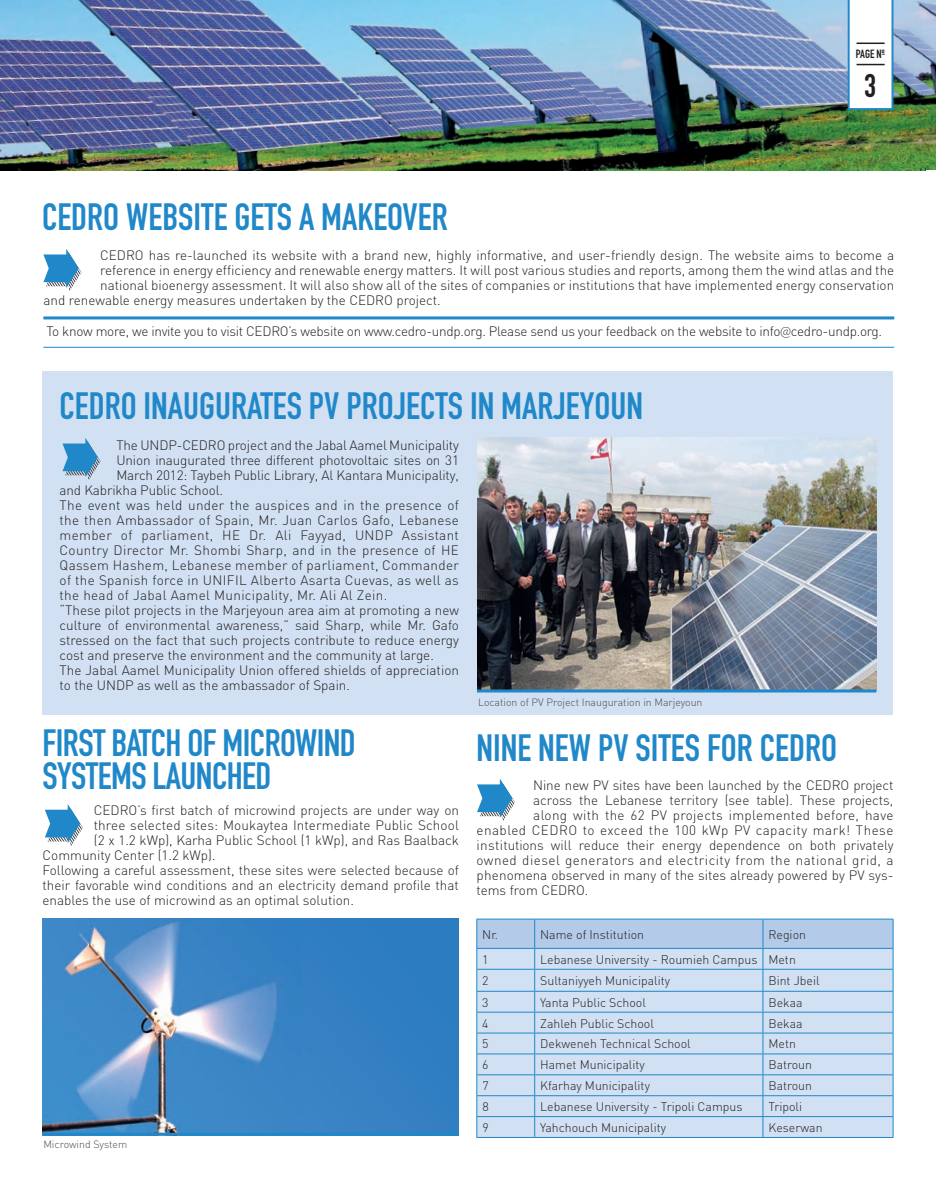
<style>
.page{position:relative;width:936px;height:1191px;background:#fff}
.page>*{position:absolute;margin:0;border:0;box-sizing:border-box;transform-origin:0 0}
.t1{font:37.5px/33px "DIN Engschrift";color:#2088c9}
.t2{font:32.25px "DIN Engschrift";color:#231f20}
.t3{font:300 13.5px "DIN";color:#231f20}
.t4{font:300 13.5px "DIN";letter-spacing:.025em;color:#231f20}
.t5{font:300 13.5px "DIN";letter-spacing:-.02em;color:#231f20}
.t6{font:300 13.5px "DIN";letter-spacing:.035em;color:#231f20}
.t7{font:300 12.3px "DIN";color:#231f20}
.t8{font:11.85px "DIN Engschrift Std";color:#231f20}
.t9{font:300 10.5px "DIN";color:#4b4c4d}
.s1{font-family:"Lato"}
</style>
<div class="page">
<img style="left:0;top:0;width:935px;height:170px">
<svg style="left:847px;top:0;width:46px;height:110px"></svg>
<div style="left:43px;top:371px;width:850px;height:343px;background:#d1e0f2"></div>
<svg style="left:62px;top:438px;width:38px;height:42px"></svg>
<svg style="left:45px;top:804px;width:38px;height:42px"></svg>
<svg style="left:43px;top:249px;width:38px;height:42px"></svg>
<hr style="left:43px;top:347px;width:851px;height:1px;background:#2088c9">
<hr style="left:43px;top:316px;width:851px;height:3px;background:#2088c9">
<svg style="left:477px;top:779px;width:38px;height:41px"></svg>
<hr style="left:534px;top:1137px;width:359px;height:1px;background:#2088c9">
<hr style="left:476px;top:918px;width:58px;height:1px;background:#2088c9">
<hr style="left:534px;top:918px;width:228px;height:1px;background:#2088c9">
<hr style="left:762px;top:918px;width:131px;height:1px;background:#2088c9">
<hr style="left:476px;top:1137px;width:58px;height:1px;background:#2088c9">
<svg style="left:476px;top:919px;width:417px;height:218px;background:#c4d8ee"></svg>
<img style="left:477px;top:438px;width:399px;height:251px">
<img style="left:43px;top:918px;width:416px;height:214px">
<hr style="left:477px;top:689px;width:399px;height:3px;background:#2088c9">
<hr style="left:43px;top:1132px;width:416px;height:3px;background:#2088c9">
<p class="t8" style="left:855px;top:50px;width:30px">PAGE No</p>
<h2 class="t2" style="left:864px;top:74px;width:13px">3</h2>
<h1 class="t1" style="left:42px;top:204px;width:407px">CEDRO WEBSITE GETS A MAKEOVER</h1>
<p class="t3" style="left:100px;top:251px;width:795px">CEDRO has re-launched its website with a brand new, highly informative, and user-friendly design. The website aims to become a</p>
<p class="t3" style="left:100px;top:266px;width:795px">reference in energy efficiency and renewable energy matters. It will post various studies and reports, among them the wind atlas and the</p>
<p class="t3" style="left:100px;top:281px;width:795px">national bioenergy assessment. It will also show all of the sites of companies or institutions that have implemented energy conservation</p>
<p class="t3" style="left:43px;top:296px;width:399px">and renewable energy measures undertaken by the CEDRO project.</p>
<p class="t5" style="left:46px;top:327px;width:837px">To know more, we invite you to visit CEDRO’s website on www.cedro-undp.org. Please send us your feedback on the website to info<span class="s1">@</span>cedro-undp.org.</p>
<h1 class="t1" style="left:60px;top:393px;width:585px">CEDRO INAUGURATES PV PROJECTS IN MARJEYOUN</h1>
<p class="t3" style="left:116px;top:440px;width:344px">The UNDP-CEDRO project and the Jabal Aamel Municipality</p>
<p class="t3" style="left:116px;top:455px;width:344px">Union inaugurated three different photovoltaic sites on 31</p>
<p class="t3" style="left:116px;top:470px;width:344px">March 2012: Taybeh Public Library, Al Kantara Municipality,</p>
<p class="t3" style="left:60px;top:485px;width:165px">and Kabrikha Public School.</p>
<p class="t4" style="left:60px;top:500px;width:401px">The event was held under the auspices and in the presence of</p>
<p class="t4" style="left:60px;top:515px;width:401px">the then Ambassador of Spain, Mr. Juan Carlos Gafo, Lebanese</p>
<p class="t4" style="left:60px;top:530px;width:401px">member of parliament, HE Dr. Ali Fayyad, UNDP Assistant</p>
<p class="t4" style="left:60px;top:545px;width:401px">Country Director Mr. Shombi Sharp, and in the presence of HE</p>
<p class="t4" style="left:60px;top:560px;width:401px">Qassem Hashem, Lebanese member of parliament, Commander</p>
<p class="t4" style="left:60px;top:575px;width:401px">of the Spanish force in UNIFIL Alberto Asarta Cuevas, as well as</p>
<p class="t4" style="left:60px;top:590px;width:329px">the head of Jabal Aamel Municipality, Mr. Ali Al Zein.</p>
<p class="t3" style="left:60px;top:605px;width:401px">“These pilot projects in the Marjeyoun area aim at promoting a new</p>
<p class="t3" style="left:60px;top:620px;width:401px">culture of environmental awareness,” said Sharp, while Mr. Gafo</p>
<p class="t3" style="left:60px;top:635px;width:401px">stressed on the fact that such projects contribute to reduce energy</p>
<p class="t3" style="left:60px;top:650px;width:376px">cost and preserve the environment and the community at large.</p>
<p class="t3" style="left:60px;top:665px;width:401px">The Jabal Aamel Municipality Union offered shields of appreciation</p>
<p class="t3" style="left:60px;top:680px;width:292px">to the UNDP as well as the ambassador of Spain.</p>
<h1 class="t1" style="left:43px;top:730px;width:315px">FIRST BATCH OF MICROWIND<br>SYSTEMS LAUNCHED</h1>
<p class="t3" style="left:94px;top:805px;width:367px">CEDRO’s first batch of microwind projects are under way on</p>
<p class="t3" style="left:94px;top:820px;width:367px">three selected sites: Moukaytea Intermediate Public School</p>
<p class="t3" style="left:94px;top:835px;width:367px">(2 x 1.2 kWp), Karha Public School (1 kWp), and Ras Baalback</p>
<p class="t3" style="left:43px;top:850px;width:175px">Community Center (1.2 kWp).</p>
<p class="t3" style="left:43px;top:865px;width:418px">Following a careful assessment, these sites were selected because of</p>
<p class="t3" style="left:43px;top:880px;width:418px">their favorable wind conditions and an electricity demand profile that</p>
<p class="t3" style="left:43px;top:895px;width:313px">enables the use of microwind as an optimal solution.</p>
<p class="t9" style="left:43px;top:1140px;width:85px">Microwind System</p>
<p class="t9" style="left:478px;top:698px;width:226px">Location of PV Project Inauguration in Marjeyoun</p>
<h1 class="t1" style="left:476px;top:734px;width:362px">NINE NEW PV SITES FOR CEDRO</h1>
<p class="t3" style="left:533px;top:780px;width:361px">Nine new PV sites have been launched by the CEDRO project</p>
<p class="t3" style="left:533px;top:795px;width:361px">across the Lebanese territory (see table). These projects,</p>
<p class="t4" style="left:533px;top:810px;width:361px">along with the 62 PV projects implemented before, have</p>
<p class="t6" style="left:476px;top:825px;width:418px">enabled CEDRO to exceed the 100 kWp PV capacity mark! These</p>
<p class="t3" style="left:476px;top:840px;width:418px">institutions will reduce their energy dependence on both privately</p>
<p class="t6" style="left:476px;top:855px;width:418px">owned diesel generators and electricity from the national grid, a</p>
<p class="t3" style="left:476px;top:870px;width:418px">phenomena observed in many of the sites already powered by PV sys-</p>
<p class="t3" style="left:476px;top:885px;width:113px">tems from CEDRO.</p>
<p class="t7" style="left:482px;top:930px;width:17px">Nr.</p>
<p class="t7" style="left:540px;top:930px;width:105px">Name of Institution</p>
<p class="t7" style="left:768px;top:930px;width:39px">Region</p>
<p class="t7" style="left:482px;top:955px;width:8px">1</p>
<p class="t7" style="left:540px;top:955px;width:257px">Lebanese University - Roumieh Campus Metn</p>
<p class="t7" style="left:482px;top:976px;width:8px">2</p>
<p class="t7" style="left:540px;top:976px;width:131px">Sultaniyyeh Municipality</p>
<p class="t7" style="left:768px;top:976px;width:53px">Bint Jbeil</p>
<p class="t7" style="left:482px;top:997px;width:8px">3</p>
<p class="t7" style="left:540px;top:997px;width:107px">Yanta Public School</p>
<p class="t7" style="left:768px;top:997px;width:36px">Bekaa</p>
<p class="t7" style="left:482px;top:1018px;width:8px">4</p>
<p class="t7" style="left:540px;top:1018px;width:115px">Zahleh Public School</p>
<p class="t7" style="left:768px;top:1018px;width:36px">Bekaa</p>
<p class="t7" style="left:482px;top:1039px;width:8px">5</p>
<p class="t7" style="left:540px;top:1039px;width:152px">Dekweneh Technical School</p>
<p class="t7" style="left:768px;top:1039px;width:29px">Metn</p>
<p class="t7" style="left:482px;top:1060px;width:8px">6</p>
<p class="t7" style="left:540px;top:1060px;width:106px">Hamet Municipality</p>
<p class="t7" style="left:768px;top:1060px;width:45px">Batroun</p>
<p class="t7" style="left:482px;top:1081px;width:8px">7</p>
<p class="t7" style="left:540px;top:1081px;width:111px">Kfarhay Municipality</p>
<p class="t7" style="left:768px;top:1081px;width:45px">Batroun</p>
<p class="t7" style="left:482px;top:1102px;width:8px">8</p>
<p class="t7" style="left:540px;top:1102px;width:204px">Lebanese University - Tripoli Campus</p>
<p class="t7" style="left:768px;top:1102px;width:35px">Tripoli</p>
<p class="t7" style="left:482px;top:1123px;width:8px">9</p>
<p class="t7" style="left:540px;top:1123px;width:127px">Yahchouch Municipality</p>
<p class="t7" style="left:768px;top:1123px;width:56px">Keserwan</p>
</div>
